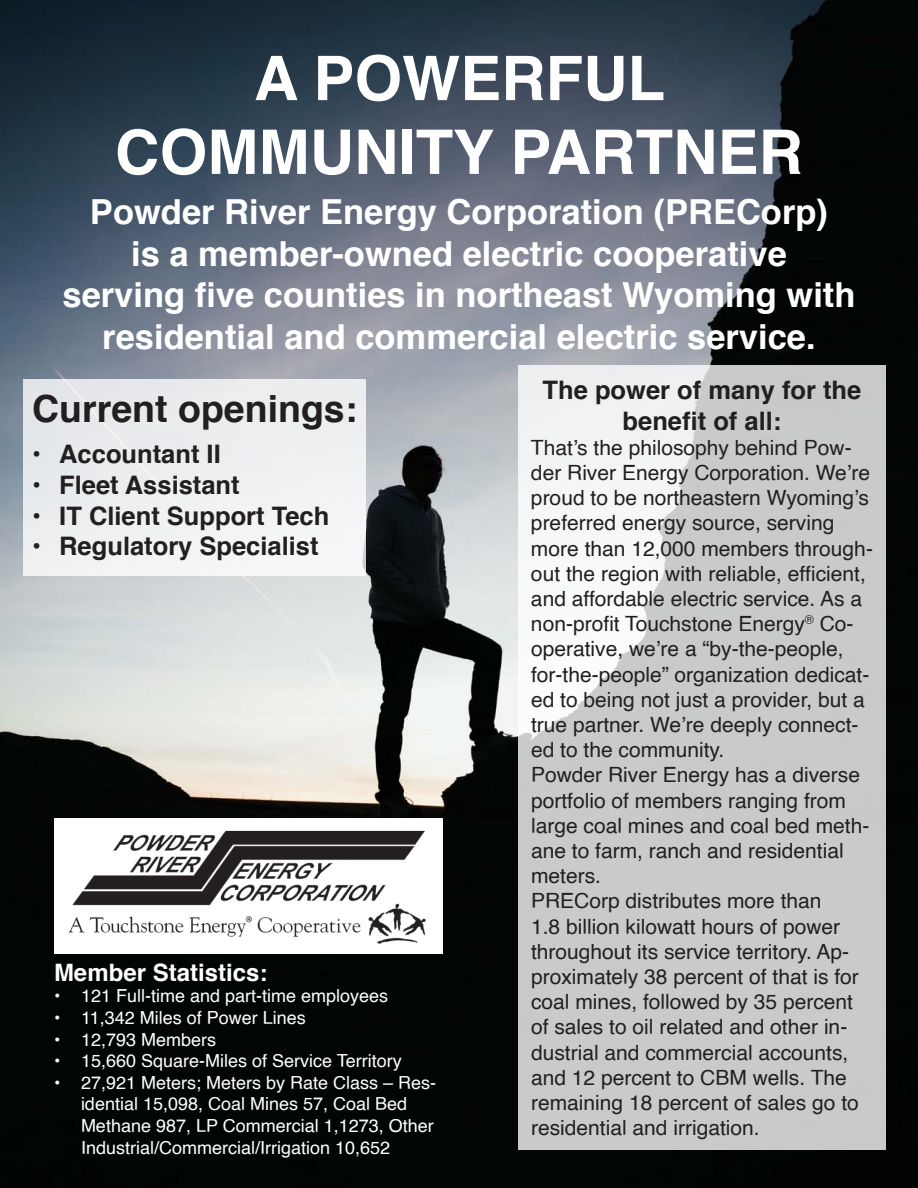
<style>
.page{position:relative;width:918px;height:1188px;background:#fff}
.page>*{position:absolute;margin:0;border:0;box-sizing:border-box;transform-origin:0 0}
.t1{font:700 61.5px/73.8px "Helvetica";color:#fff;text-align:center}
.t2{font:700 37.5px "Helvetica";color:#231f20}
.t3{font:700 34.5px/41.4px "Helvetica";color:#fff;text-align:center}
.t4{font:700 25.5px/30.6px "Helvetica";color:#231f20;text-align:center}
.t5{font:700 24px "Helvetica";color:#fff}
.t6{font:21px/25.2px "Helvetica";color:#231f20}
.t7{font:18px/21.6px "Helvetica";color:#fff}
</style>
<div class="page">
<img style="left:0;top:0;width:918px;height:1188px">
<svg style="left:518px;top:365px;width:368px;height:785px;fill:#c9cac9"></svg>
<img style="left:54px;top:818px;width:389px;height:135px">
<div style="left:23px;top:380px;width:343px;height:196px;background:#edeef0"></div>
<p class="t1" style="left:115px;top:42px;width:689px">A POWERFUL<br>COMMUNITY PARTNER</p>
<p class="t3" style="left:62px;top:192px;width:795px">Powder River Energy Corporation (PRECorp)<br>is a member-owned electric cooperative<br>serving five counties in northeast Wyoming with residential and commercial electric service.</p>
<p class="t4" style="left:543px;top:375px;width:320px">The power of many for the benefit of all:</p>
<p class="t6" style="left:531px;top:435px;width:344px">That’s the philosophy behind Pow&shy;der River Energy Corporation. We’re proud to be northeastern Wyoming’s preferred energy source, serving more than 12,000 members through&shy;out the region with reliable, efficient, and affordable electric service. As a non-profit Touchstone Energy<sup>®</sup> Co&shy;operative, we’re a “by-the-people, for-the-people” organization dedicat&shy;ed to being not just a provider, but a true partner. We’re deeply connect&shy;ed to the community.</p>
<p class="t6" style="left:531px;top:763px;width:340px">Powder River Energy has a diverse portfolio of members ranging from large coal mines and coal bed meth&shy;ane to farm, ranch and residential meters.</p>
<p class="t6" style="left:531px;top:889px;width:329px">PRECorp distributes more than<br>1.8 billion kilowatt hours of power throughout its service territory. Ap&shy;proximately 38 percent of that is for coal mines, followed by 35 percent of sales to oil related and other in&shy;dustrial and commercial accounts, and 12 percent to CBM wells. The remaining 18 percent of sales go to residential and irrigation.</p>
<p class="t2" style="left:32px;top:379px;width:327px">Current openings:</p>
<p class="t4" style="left:32px;top:439px;width:190px">• Accountant II</p>
<p class="t4" style="left:32px;top:470px;width:209px">• Fleet Assistant</p>
<p class="t4" style="left:32px;top:501px;width:299px">• IT Client Support Tech</p>
<p class="t4" style="left:32px;top:531px;width:288px">• Regulatory Specialist</p>
<p class="t5" style="left:54px;top:953px;width:215px">Member Statistics:</p>
<p class="t7" style="left:54px;top:986px;width:336px">• 121 Full-time and part-time employees</p>
<p class="t7" style="left:54px;top:1007px;width:253px">• 11,342 Miles of Power Lines</p>
<p class="t7" style="left:54px;top:1029px;width:164px">• 12,793 Members</p>
<p class="t7" style="left:54px;top:1051px;width:349px">• 15,660 Square-Miles of Service Territory</p>
<p class="t7" style="left:81px;top:1072px;width:357px;text-indent:-27px">• 27,921 Meters; Meters by Rate Class – Res&shy;idential 15,098, Coal Mines 57, Coal Bed Methane 987, LP Commercial 1,1273, Other Industrial/Commercial/Irrigation 10,652</p>
</div>
